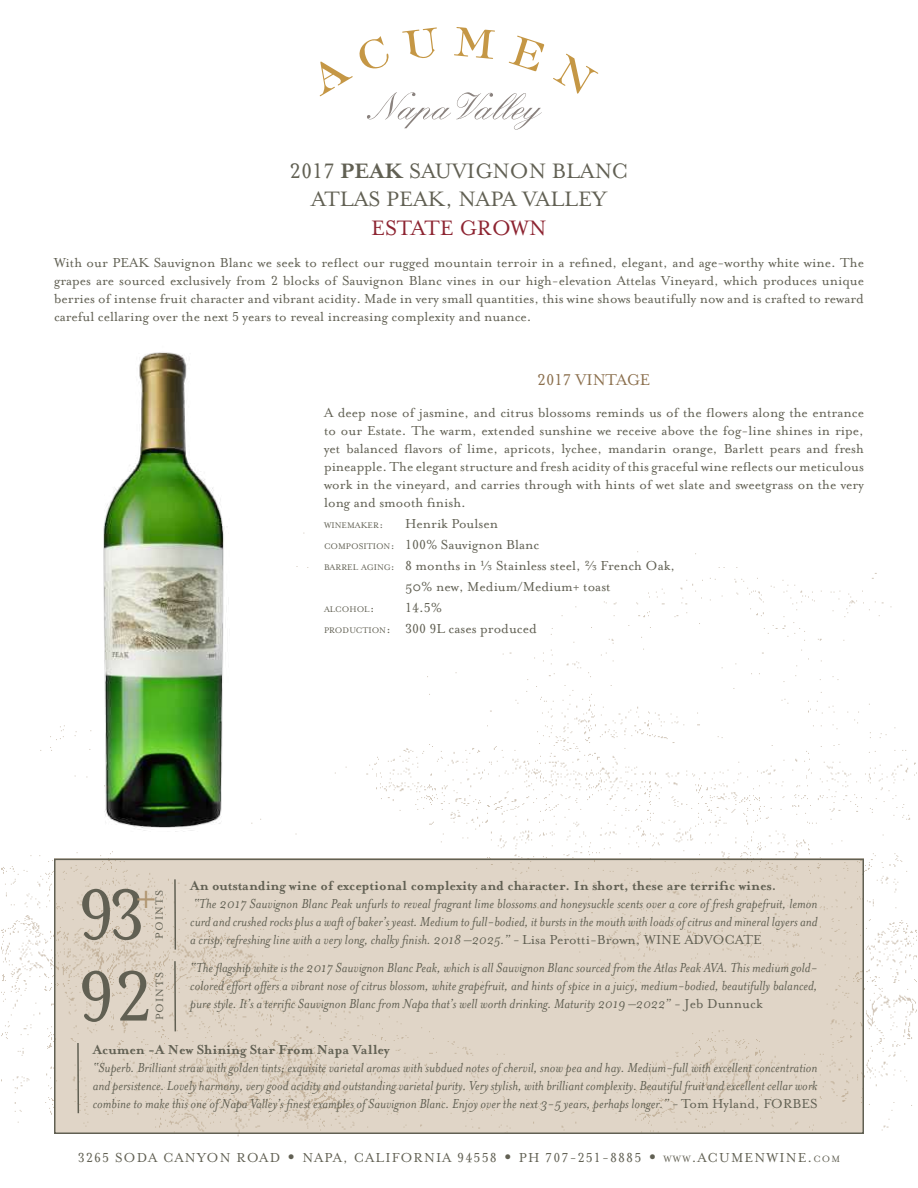
<style>
.page{position:relative;width:918px;height:1188px;background:#fff}
.page>*{position:absolute;margin:0;border:0;box-sizing:border-box;transform-origin:0 0}
.t1{font:81px/81.8px "Mrs Eaves Fractions";color:#616053}
.t2{font:24px/28.8px "Mrs Eaves Roman";color:#616053;text-align:center}
.t3{font:24px "Mrs Eaves Roman";color:#8d2431}
.t4{font:18px "Mrs Eaves Roman";letter-spacing:-.01em;color:#8b6f4d}
.t5{font:italic 15px/18px "Mrs Eaves";color:#616053;text-align:justify}
.t6{font:15px/18px "Mrs Eaves Roman";color:#616053;text-align:justify}
.t7{font:700 15px "Mrs Eaves";color:#616053}
.t8{font:15px "Mrs Eaves Roman";letter-spacing:.075em;color:#616053}
.t9{font:15px "Mrs Eaves Fractions";color:#616053}
.t10{font:12px "Mrs Eaves Roman";letter-spacing:.1em;color:#616053}
.t11{font:9.45px "Mrs Eaves Roman";color:#616053}
.s1{font-family:"Mrs Eaves Fractions"}
.s2{font-family:"Mrs Eaves";font-weight:700}
.s3{font-size:13.5px}
.s4{font-size:9.45px}
.s5{font-size:15px}
.s6{font-family:"Mrs Eaves Roman"}
.s7{font-family:"Mrs Eaves Roman";font-style:normal}
.s8{font-family:"Arial";font-weight:900}
.s9{font-size:10.5px}
</style>
<div class="page">
<img style="left:1px;top:532px;width:916px;height:605px">
<svg style="left:553px;top:54px;width:45px;height:40px"></svg>
<svg style="left:320px;top:27px;width:224px;height:103px"></svg>
<img style="left:27px;top:352px;width:270px;height:480px">
<div style="left:54px;top:859px;width:810px;height:275px;background:#e0d5c7"></div>
<div style="left:54px;top:859px;width:810px;height:275px;border:2px solid #616053"></div>
<hr style="left:174px;top:879px;width:2px;height:71px;background:#616053">
<hr style="left:174px;top:961px;width:2px;height:70px;background:#616053">
<hr style="left:77px;top:1043px;width:2px;height:70px;background:#616053">
<h2 class="t2" style="left:290px;top:156px;width:340px"><span class="s1">2017</span> <span class="s2">PEAK</span> SAUVIGNON BLANC<br>ATLAS PEAK, NAPA VALLEY</h2>
<h2 class="t3" style="left:371px;top:215px;width:177px">ESTATE GROWN</h2>
<p class="t6" style="left:54px;top:253px;width:812px">With our PEAK Sauvignon Blanc we seek to reflect our rugged mountain terroir in a refined, elegant, and age-worthy white wine. The grapes are sourced exclusively from <span class="s1">2</span> blocks of Sauvignon Blanc vines in our high-elevation Attelas Vineyard, which produces unique berries of intense fruit character and vibrant acidity. Made in very small quantities, this wine shows beautifully now and is crafted to reward careful cellaring over the next <span class="s1">5</span> years to reveal increasing complexity and nuance.</p>
<p class="t4" style="left:538px;top:370px;width:114px"><span class="s1">2017</span> VINTAGE</p>
<p class="t6" style="left:324px;top:404px;width:542px">A deep nose of jasmine, and citrus blossoms reminds us of the flowers along the entrance to our Estate. The warm, extended sunshine we receive above the fog-line shines in ripe, yet balanced flavors of lime, apricots, lychee, mandarin orange, Barlett pears and fresh pineapple. The elegant structure and fresh acidity of this graceful wine reflects our meticulous work in the vineyard, and carries through with hints of wet slate and sweetgrass on the very long and smooth finish.</p>
<p class="t11" style="left:324px;top:520px;width:61px">WINEMAKER<span class="s3">:</span></p>
<p class="t6" style="left:405px;top:515px;width:95px">Henrik Poulsen</p>
<p class="t6" style="left:324px;top:536px;width:217px"><span class="s4">COMPOSITION</span><span class="s3">:</span> <span class="s1">100</span>% Sauvignon Blanc</p>
<p class="t6" style="left:324px;top:557px;width:353px"><span class="s4">BARREL AGING</span><span class="s3">:</span> <span class="s1">8</span> months in <span class="s1">N</span> Stainless steel, <span class="s1">O</span> French Oak,</p>
<p class="t6" style="left:405px;top:578px;width:207px">50% new, Medium/Medium+ toast</p>
<p class="t11" style="left:324px;top:604px;width:52px">ALCOHOL<span class="s5">:</span></p>
<p class="t9" style="left:405px;top:600px;width:39px">14.5<span class="s6">%</span></p>
<p class="t6" style="left:324px;top:620px;width:214px"><span class="s4">PRODUCTION</span>: <span class="s1">300 9</span>L cases produced</p>
<p class="t7" style="left:190px;top:877px;width:588px">An outstanding wine of exceptional complexity and character. In short, these are terrific wines.</p>
<p class="t5" style="left:190px;top:895px;width:629px">“The 2017 Sauvignon Blanc Peak unfurls to reveal fragrant lime blossoms and honeysuckle scents over a core of fresh grapefruit, lemon curd and crushed rocks plus a waft of baker’s yeast. Medium to full-bodied, it bursts in the mouth with loads of citrus and mineral layers and a crisp, refreshing line with a very long, chalky finish. 2018 –2025.” - <span class="s7">Lisa Perotti-Brown, WINE ADVOCATE</span></p>
<p class="t5" style="left:190px;top:959px;width:629px">“The flagship white is the 2017 Sauvignon Blanc Peak, which is all Sauvignon Blanc sourced from the Atlas Peak AVA. This medium gold&shy;colored effort offers a vibrant nose of citrus blossom, white grapefruit, and hints of spice in a juicy, medium-bodied, beautifully balanced, pure style. It’s a terrific Sauvignon Blanc from Napa that’s well worth drinking. Maturity 2019 –2022” <span class="s7">- Jeb Dunnuck</span></p>
<p class="t7" style="left:93px;top:1041px;width:298px">Acumen -A New Shining Star From Napa Valley</p>
<p class="t5" style="left:93px;top:1059px;width:726px">“Superb. Brilliant straw with golden tints; exquisite varietal aromas with subdued notes of chervil, snow pea and hay. Medium-full with excellent concentration and persistence. Lovely harmony, very good acidity and outstanding varietal purity. Very stylish, with brilliant complexity. Beautiful fruit and excellent cellar work combine to make this one of Napa Valley’s finest examples of Sauvignon Blanc. Enjoy over the next 3-5 years, perhaps longer.” - <span class="s7">Tom Hyland, FORBES</span></p>
<h1 class="t1" style="left:77px;top:876px;width:81px">93<sup>+<br></sup>92</h1>
<p class="t10" style="left:153px;top:939px;width:50px;rotate:-90deg">POINTS</p>
<p class="t10" style="left:153px;top:1020px;width:50px;rotate:-90deg">POINTS</p>
<p class="t8" style="left:78px;top:1149px;width:764px"><span class="s1">3265</span> SODA CANYON ROAD <span class="s8">•</span> NAPA, CALIFORNIA <span class="s1">94558</span> <span class="s8">•</span> PH <span class="s1">707-251-8885</span> <span class="s8">•</span> <span class="s9">WWW</span>.ACUMENWINE.<span class="s9">COM</span></p>
</div>
